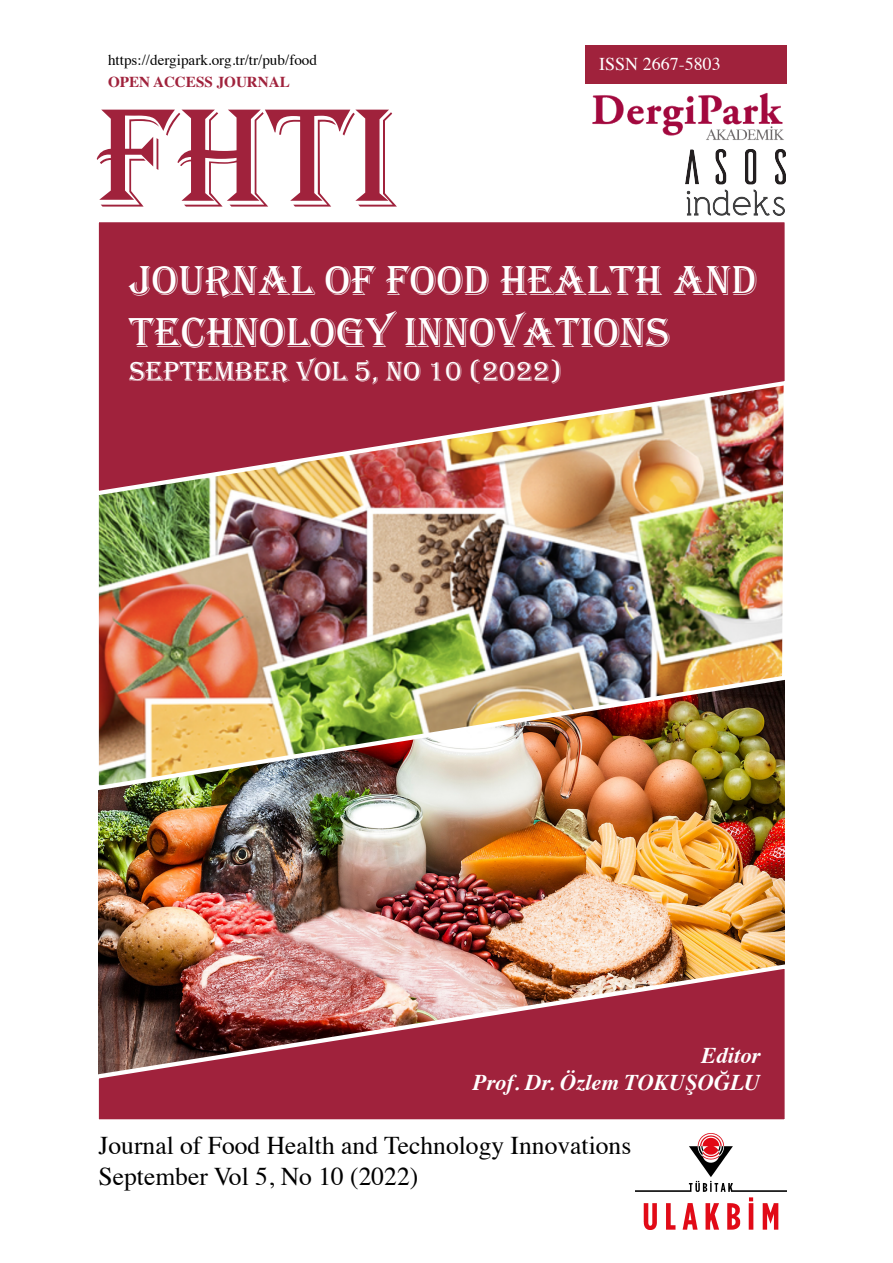
<style>
.page{position:relative;width:893px;height:1263px;background:#fff}
.page>*{position:absolute;margin:0;border:0;box-sizing:border-box;transform-origin:0 0}
.t1{font:145.5px "Algerian";color:#a0223c}
.t2{font:43.05px/51.6px "Algerian";color:#fff}
.t3{font:28.5px "Algerian";color:#fff}
.t4{font:25.5px/30.6px "Times";color:#000}
.t5{font:italic 700 22.5px/27px "Times";color:#fff;text-align:right}
.t6{font:18px "Times";color:#fff}
.t7{font:15.15px "Times";color:#000}
.t8{font:700 15.15px "Times";color:#a0223c}
</style>
<div class="page">
<img style="left:99px;top:793px;width:685px;height:168px">
<img style="left:98px;top:498px;width:687px;height:295px">
<div style="left:585px;top:46px;width:202px;height:38px;background:#a0223c"></div>
<img style="left:592px;top:92px;width:192px;height:48px">
<img style="left:636px;top:1133px;width:151px;height:96px">
<img style="left:686px;top:149px;width:100px;height:66px">
<svg style="left:98px;top:222px;width:687px;height:276px;background:#ab3f4b"></svg>
<img style="left:98px;top:961px;width:687px;height:159px">
<p class="t7" style="left:108px;top:46px;width:211px">https://dergipark.org.tr/tr/pub/food</p>
<p class="t6" style="left:599px;top:47px;width:123px">ISSN 2667-5803</p>
<p class="t8" style="left:108px;top:67px;width:183px">OPEN ACCESS JOURNAL</p>
<h1 class="t1" style="left:97px;top:77px;width:302px">FHTI</h1>
<h2 class="t2" style="left:130px;top:255px;width:629px">JOURNAL OF FOOD HEALTH AND<br>TECHNOLOGY INNOVATIONS</h2>
<p class="t3" style="left:130px;top:355px;width:434px">SEPTEMBER VOL 5, NO 10 (2022)</p>
<p class="t5" style="left:473px;top:1040px;width:289px">Editor<br>Prof. Dr. Özlem TOKUŞOĞLU</p>
<p class="t4" style="left:99px;top:1128px;width:534px">Journal of Food Health and Technology Innovations<br>September Vol 5, No 10 (2022)</p>
</div>
